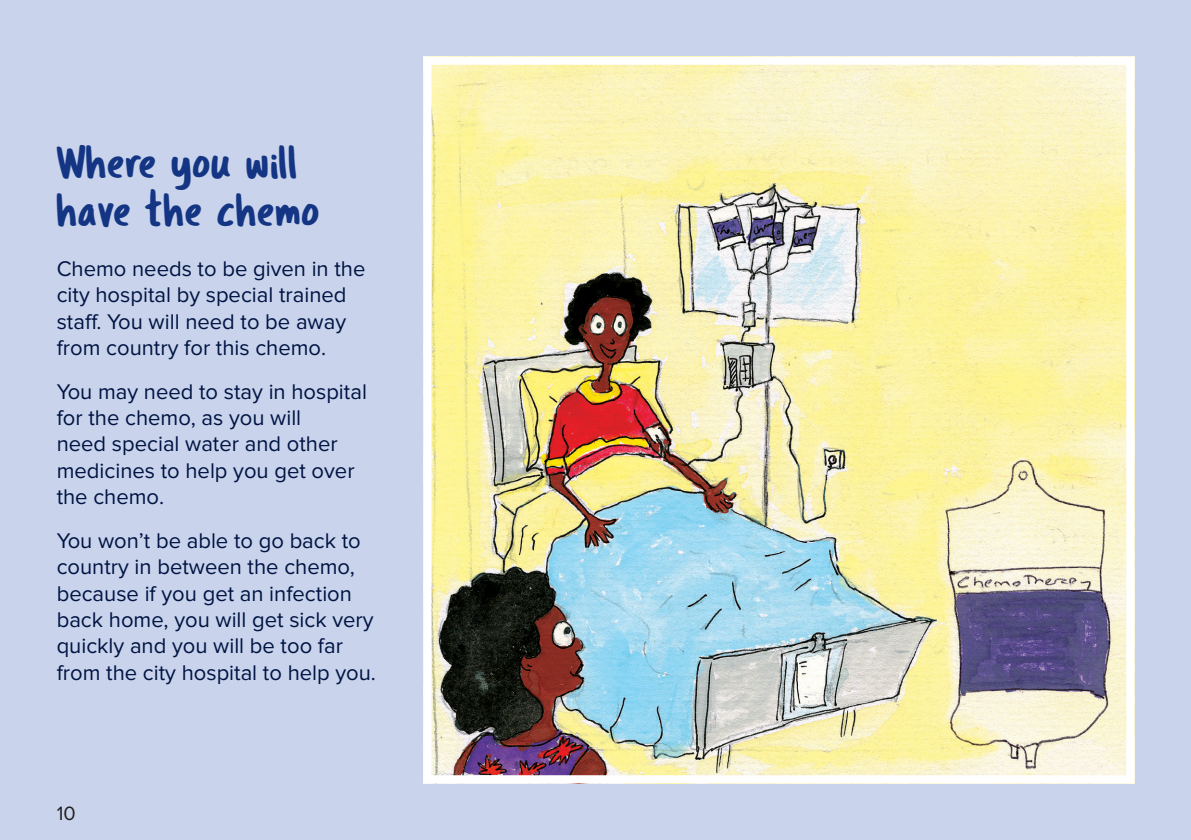
<style>
.page{position:relative;width:1191px;height:840px;background:#fff}
.page>*{position:absolute;margin:0;border:0;box-sizing:border-box;transform-origin:0 0}
.Internal_Page_Headin{font:48px/48px "Tragic Marker";color:#133583}
.Body_copy__Regular{font:22px/26.4px "Proxima Nova";color:#001443}
.t1{font:20px "Proxima Nova";color:#231f20}
</style>
<div class="page">
<div style="left:0;top:0;width:1191px;height:839px;background:#c9d3eb"></div>
<img style="left:432px;top:66px;width:693px;height:707px">
<div style="left:423px;top:57px;width:711px;height:725px;border:8px solid #fff"></div>
<p class="Internal_Page_Headin" style="left:57px;top:137px;width:265px">Where you will have the chemo</p>
<p class="Body_copy__Regular" style="left:57px;top:255px;width:310px">Chemo needs to be given in the city hospital by special trained staff. You will need to be away from country for this chemo.</p>
<p class="Body_copy__Regular" style="left:57px;top:378px;width:312px">You may need to stay in hospital for the chemo, as you will<br>need special water and other medicines to help you get over the chemo.</p>
<p class="Body_copy__Regular" style="left:57px;top:527px;width:321px">You won’t be able to go back to country in between the chemo, because if you get an infection back home, you will get sick very quickly and you will be too far from the city hospital to help you.</p>
<p class="t1" style="left:57px;top:800px;width:21px">10</p>
</div>
